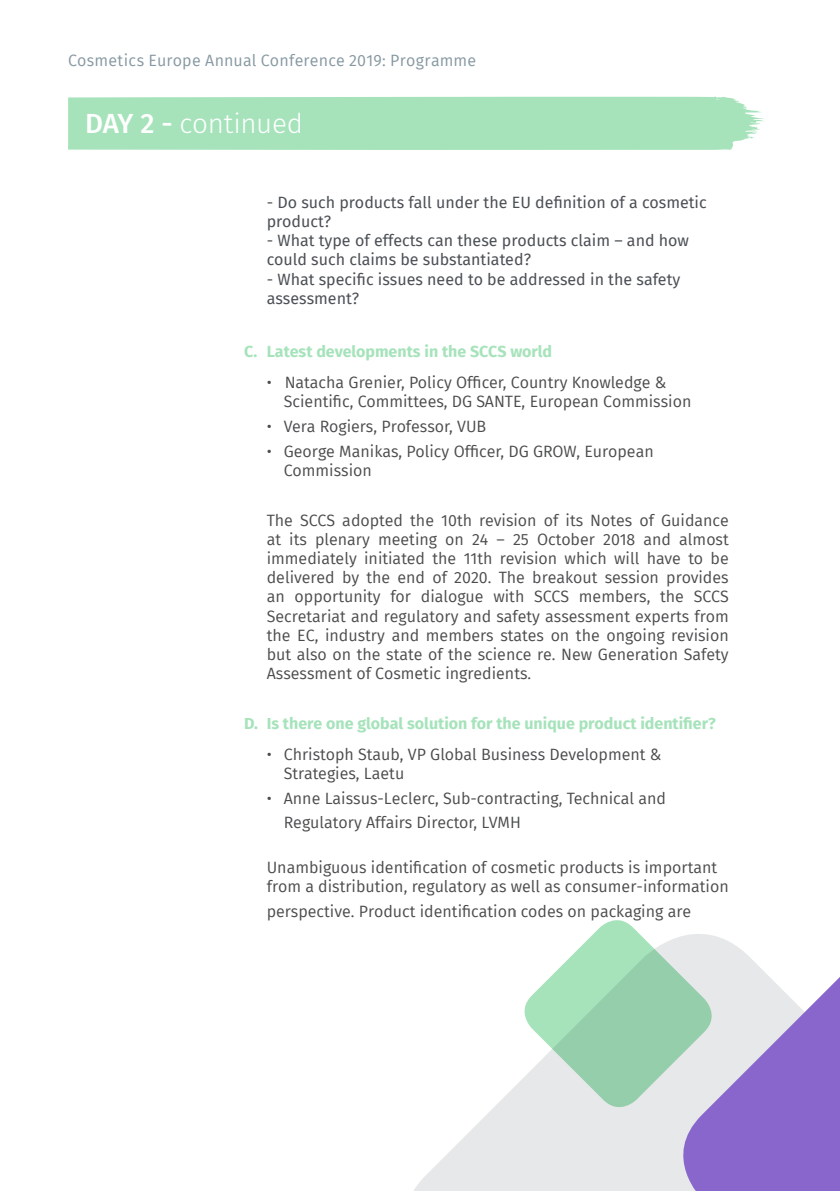
<style>
.page{position:relative;width:840px;height:1191px;background:#fff}
.page>*{position:absolute;margin:0;border:0;box-sizing:border-box;transform-origin:0 0}
.t1{font:300 27.8px "Fira Sans";letter-spacing:-.01em;color:#fff}
.t2{font:16px/19.2px "Fira Sans";color:#4b4c4d}
.t3{font:16px/19.2px "Fira Sans";color:#4c5055}
.t4{font:700 16px "Fira Sans";color:#a6e3bb}
.t5{font:16px "Fira Sans";letter-spacing:.015em;color:#8698a1}
.s1{font-weight:500}
</style>
<div class="page">
<div style="left:68px;top:96px;width:696px;height:54px;background:#a6e3bb"></div>
<svg style="left:414px;top:1080px;width:245px;height:111px;fill:#e6e8e9"></svg>
<svg style="left:659px;top:936px;width:180px;height:255px;background:#b5a3db"></svg>
<svg style="left:522px;top:920px;width:191px;height:189px"></svg>
<p class="t5" style="left:68px;top:48px;width:409px">Cosmetics Europe Annual Conference 2019: Programme</p>
<p class="t1" style="left:85px;top:104px;width:219px"><span class="s1">DAY 2 -</span> continued</p>
<p class="t3" style="left:266px;top:192px;width:441px">- Do such products fall under the EU definition of a cosmetic product?</p>
<p class="t3" style="left:266px;top:231px;width:423px">- What type of effects can these products claim – and how could such claims be substantiated?</p>
<p class="t3" style="left:266px;top:269px;width:415px">- What specific issues need to be addressed in the safety assessment?</p>
<p class="t4" style="left:244px;top:338px;width:309px">C. Latest developments in the SCCS world</p>
<p class="t2" style="left:283px;top:372px;width:409px;text-indent:-17px">• Natacha Grenier, Policy Officer, Country Knowledge &amp;<br>Scientific, Committees, DG SANTE, European Commission</p>
<p class="t2" style="left:266px;top:416px;width:221px">• Vera Rogiers, Professor, VUB</p>
<p class="t2" style="left:283px;top:441px;width:371px;text-indent:-17px">• George Manikas, Policy Officer, DG GROW, European<br>Commission</p>
<p class="t2" style="left:266px;top:510px;width:463px;text-align:justify">The SCCS adopted the 10th revision of its Notes of Guidance at its plenary meeting on 24 – 25 October 2018 and almost immediately initiated the 11th revision which will have to be delivered by the end of 2020. The breakout session provides an opportunity for dialogue with SCCS members, the SCCS Secretariat and regulatory and safety assessment experts from the EC, industry and members states on the ongoing revision but also on the state of the science re. New Generation Safety Assessment of Cosmetic ingredients.</p>
<p class="t4" style="left:244px;top:710px;width:473px">D. Is there one global solution for the unique product identifier?</p>
<p class="t2" style="left:283px;top:744px;width:379px;text-indent:-17px">• Christoph Staub, VP Global Business Development &amp;<br>Strategies, Laetu</p>
<p class="t2" style="left:266px;top:788px;width:400px">• Anne Laissus-Leclerc, Sub-contracting, Technical and</p>
<p class="t2" style="left:283px;top:813px;width:238px">Regulatory Affairs Director, LVMH</p>
<p class="t2" style="left:266px;top:857px;width:463px">Unambiguous identification of cosmetic products is important from a distribution, regulatory as well as consumer-information</p>
<p class="t2" style="left:266px;top:901px;width:425px">perspective. Product identification codes on packaging are</p>
</div>
